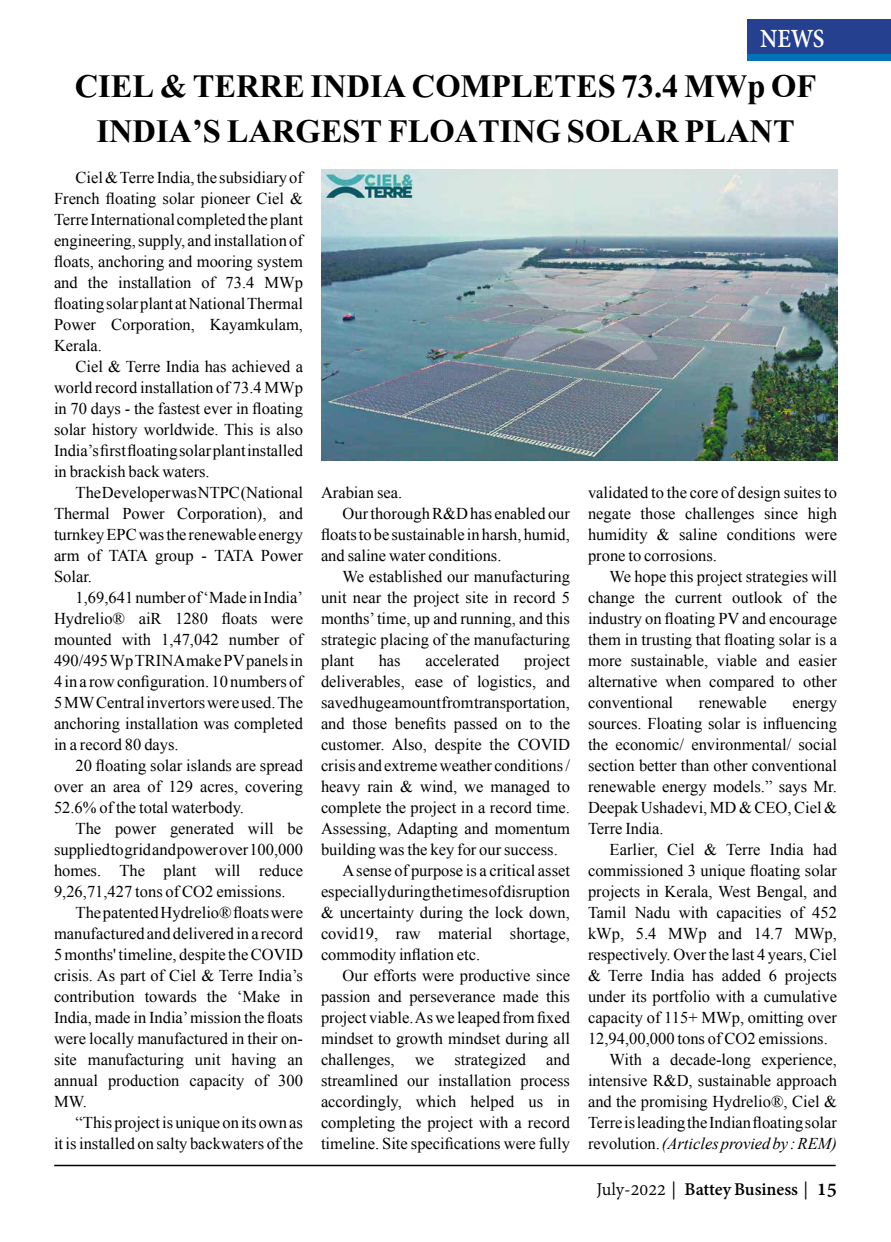
<style>
.page{position:relative;width:891px;height:1242px;background:#fff}
.page>*{position:absolute;margin:0;border:0;box-sizing:border-box;transform-origin:0 0}
.t1{font:700 42px/45px "Kokila";color:#000;text-align:center}
.t2{font:700 28.5px "Adobe Devanagari";color:#fff;scale:.9 1}
.t3{font:700 19.5px "Adobe Devanagari";color:#000}
.t4{font:16.5px/21px "Times New Roman";color:#000;text-align:justify}
.t5{font:italic 16.5px "Times New Roman";color:#000}
.s1{font-style:normal}
.s2{font-weight:400}
.s3{font-size:22.5px}
</style>
<div class="page">
<hr style="left:54px;top:1165px;width:782px;height:1px;background:#000">
<div style="left:748px;top:20px;width:143px;height:34px;background:#25408f"></div>
<div style="left:748px;top:54px;width:143px;height:7px;background:#0072b5"></div>
<img style="left:321px;top:170px;width:517px;height:290px">
<h2 class="t2" style="left:760px;top:22px;width:73px">NEWS</h2>
<h1 class="t1" style="left:75px;top:65px;width:743px">CIEL &amp; TERRE INDIA COMPLETES 73.4 MWp OF<br>INDIA’S LARGEST FLOATING SOLAR PLANT</h1>
<p class="t4" style="left:54px;top:166px;width:251px;text-indent:22px">Ciel &amp; Terre India, the subsidiary of French floating solar pioneer Ciel &amp; Terre International completed the plant engineering, supply, and installation of floats, anchoring and mooring system and the installation of 73.4 MWp floating solar plant at National Thermal Power Corporation, Kayamkulam, Kerala.</p>
<p class="t4" style="left:54px;top:355px;width:251px;text-indent:22px">Ciel &amp; Terre India has achieved a world record installation of 73.4 MWp in 70 days - the fastest ever in floating solar history worldwide. This is also India’s first floating solar plant installed in brackish back waters.</p>
<p class="t4" style="left:54px;top:481px;width:251px;text-indent:22px">The Developer was NTPC (National Thermal Power Corporation), and turnkey EPC was the renewable energy arm of TATA group - TATA Power Solar.</p>
<p class="t4" style="left:54px;top:586px;width:251px;text-indent:22px">1,69,641 number of ‘Made in India’ Hydrelio® aiR 1280 floats were mounted with 1,47,042 number of 490/495 Wp TRINA make PV panels in 4 in a row configuration. 10 numbers of 5 MW Central invertors were used. The anchoring installation was completed in a record 80 days.</p>
<p class="t4" style="left:54px;top:754px;width:251px;text-indent:22px">20 floating solar islands are spread over an area of 129 acres, covering 52.6% of the total waterbody.</p>
<p class="t4" style="left:54px;top:817px;width:251px;text-indent:22px">The power generated will be supplied to grid and power over 100,000 homes. The plant will reduce 9,26,71,427 tons of CO2 emissions.</p>
<p class="t4" style="left:54px;top:902px;width:251px;text-indent:22px">The patented Hydrelio® floats were manufactured and delivered in a record 5 months' timeline, despite the COVID crisis. As part of Ciel &amp; Terre India’s contribution towards the ‘Make in India, made in India’ mission the floats were locally manufactured in their on&shy;site manufacturing unit having an annual production capacity of 300<br>MW.</p>
<p class="t4" style="left:54px;top:1112px;width:251px;text-align:right">“This project is unique on its own as<br>it is installed on salty backwaters of the</p>
<p class="t4" style="left:321px;top:481px;width:83px">Arabian sea.</p>
<p class="t4" style="left:343px;top:502px;width:229px">Our thorough R&amp;D has enabled our</p>
<p class="t4" style="left:321px;top:523px;width:251px">floats to be sustainable in harsh, humid,</p>
<p class="t4" style="left:321px;top:544px;width:182px">and saline water conditions.</p>
<p class="t4" style="left:343px;top:565px;width:229px">We established our manufacturing</p>
<p class="t4" style="left:321px;top:586px;width:251px">unit near the project site in record 5</p>
<p class="t4" style="left:321px;top:607px;width:250px">months’ time, up and running, and this</p>
<p class="t4" style="left:321px;top:628px;width:251px">strategic placing of the manufacturing</p>
<p class="t4" style="left:321px;top:649px;width:35px">plant</p>
<p class="t4" style="left:379px;top:649px;width:23px">has</p>
<p class="t4" style="left:425px;top:649px;width:76px">accelerated</p>
<p class="t4" style="left:524px;top:649px;width:47px">project</p>
<p class="t4" style="left:321px;top:670px;width:251px">deliverables, ease of logistics, and</p>
<p class="t4" style="left:321px;top:691px;width:251px">saved huge amount from transportation,</p>
<p class="t4" style="left:321px;top:712px;width:251px">and those benefits passed on to the</p>
<p class="t4" style="left:321px;top:733px;width:250px">customer. Also, despite the COVID</p>
<p class="t4" style="left:321px;top:754px;width:251px">crisis and extreme weather conditions /</p>
<p class="t4" style="left:321px;top:775px;width:251px">heavy rain &amp; wind, we managed to</p>
<p class="t4" style="left:321px;top:796px;width:251px">complete the project in a record time.</p>
<p class="t4" style="left:321px;top:817px;width:251px">Assessing, Adapting and momentum</p>
<p class="t4" style="left:321px;top:838px;width:238px">building was the key for our success.</p>
<p class="t4" style="left:343px;top:859px;width:229px">A sense of purpose is a critical asset</p>
<p class="t4" style="left:321px;top:880px;width:251px">especially during the times of disruption</p>
<p class="t4" style="left:321px;top:901px;width:251px">&amp; uncertainty during the lock down,</p>
<p class="t4" style="left:321px;top:922px;width:251px">covid19, raw material shortage,</p>
<p class="t4" style="left:321px;top:943px;width:161px">commodity inflation etc.</p>
<p class="t4" style="left:343px;top:964px;width:229px">Our efforts were productive since</p>
<p class="t4" style="left:321px;top:985px;width:251px">passion and perseverance made this</p>
<p class="t4" style="left:321px;top:1006px;width:250px">project viable. As we leaped from fixed</p>
<p class="t4" style="left:321px;top:1027px;width:251px">mindset to growth mindset during all</p>
<p class="t4" style="left:321px;top:1048px;width:250px">challenges, we strategized and</p>
<p class="t4" style="left:321px;top:1069px;width:250px">streamlined our installation process</p>
<p class="t4" style="left:321px;top:1090px;width:250px">accordingly, which helped us in</p>
<p class="t4" style="left:321px;top:1111px;width:251px">completing the project with a record</p>
<p class="t4" style="left:321px;top:1132px;width:251px">timeline. Site specifications were fully</p>
<p class="t4" style="left:588px;top:481px;width:251px">validated to the core of design suites to negate those challenges since high humidity &amp; saline conditions were prone to corrosions.</p>
<p class="t4" style="left:588px;top:565px;width:251px;text-indent:22px">We hope this project strategies will change the current outlook of the industry on floating PV and encourage them in trusting that floating solar is a more sustainable, viable and easier alternative when compared to other conventional</p>
<p class="t4" style="left:699px;top:691px;width:69px">renewable</p>
<p class="t4" style="left:588px;top:691px;width:251px;text-indent:204px">energy sources. Floating solar is influencing the economic/ environmental/ social section better than other conventional renewable energy models.” says Mr.<br>Deepak Ushadevi, MD &amp; CEO, Ciel &amp; Terre India.</p>
<p class="t4" style="left:610px;top:838px;width:229px">Earlier, Ciel &amp; Terre India had</p>
<p class="t4" style="left:588px;top:859px;width:251px">commissioned 3 unique floating solar</p>
<p class="t4" style="left:588px;top:880px;width:251px">projects in Kerala, West Bengal, and</p>
<p class="t4" style="left:588px;top:901px;width:251px">Tamil Nadu with capacities of 452</p>
<p class="t4" style="left:588px;top:922px;width:250px">kWp, 5.4 MWp and 14.7 MWp,</p>
<p class="t4" style="left:588px;top:943px;width:251px">respectively. Over the last 4 years, Ciel</p>
<p class="t4" style="left:588px;top:964px;width:251px">&amp; Terre India has added 6 projects</p>
<p class="t4" style="left:588px;top:985px;width:251px">under its portfolio with a cumulative</p>
<p class="t4" style="left:588px;top:1006px;width:250px">capacity of 115+ MWp, omitting over</p>
<p class="t4" style="left:588px;top:1027px;width:241px">12,94,00,000 tons of CO2 emissions.</p>
<p class="t4" style="left:610px;top:1048px;width:229px">With a decade-long experience,</p>
<p class="t4" style="left:588px;top:1069px;width:251px">intensive R&amp;D, sustainable approach</p>
<p class="t4" style="left:588px;top:1090px;width:251px">and the promising Hydrelio®, Ciel &amp;</p>
<p class="t4" style="left:588px;top:1111px;width:251px">Terre is leading the Indian floating solar</p>
<p class="t5" style="left:588px;top:1132px;width:251px"><span class="s1">revolution.</span> (Articles provied by : REM)</p>
<p class="t3" style="left:596px;top:1178px;width:242px"><span class="s2">July-2022 |</span> Battey Business <span class="s2">|</span> <span class="s3">15</span></p>
</div>
